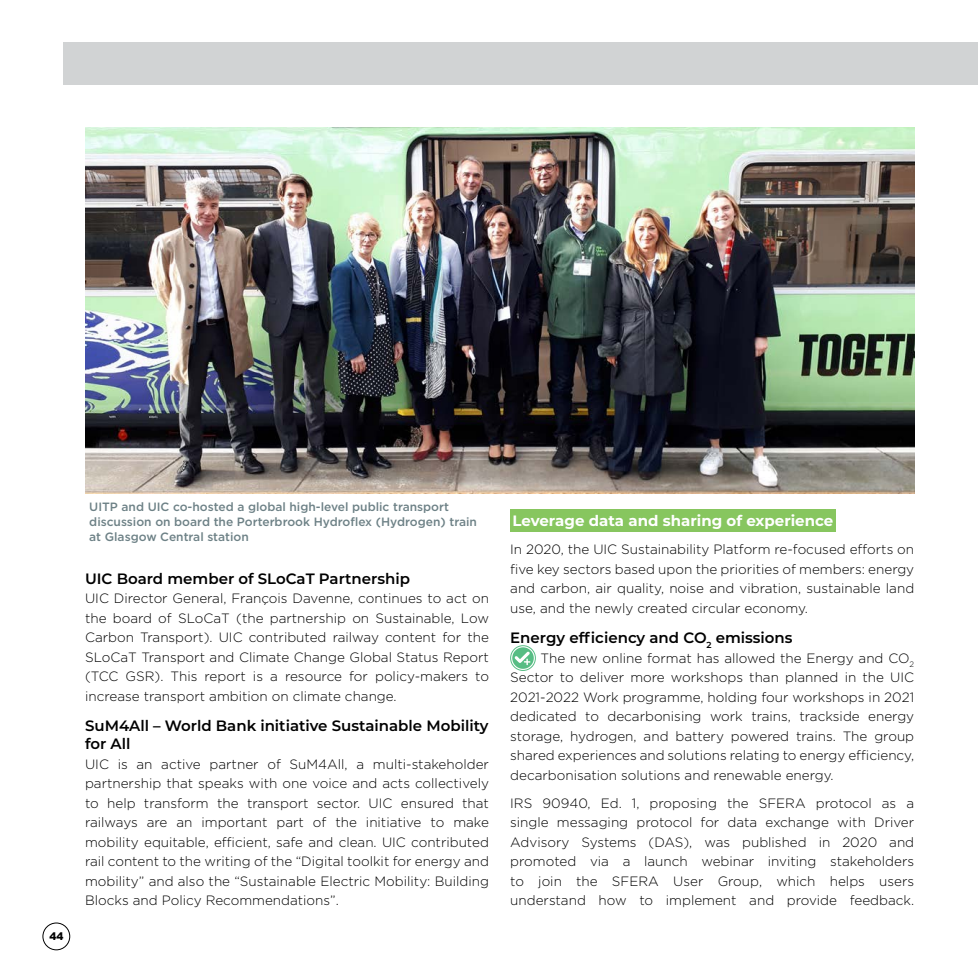
<style>
.page{position:relative;width:978px;height:978px;background:#fff}
.page>*{position:absolute;margin:0;border:0;box-sizing:border-box;transform-origin:0 0}
.Sous-titre{font:600 15px/18px "Montserrat";color:#000}
.Titre_3_carbon-free{font:700 15px "Montserrat";color:#fff}
.Texte_courant_esp__a{font:300 13.5px/19.5px "Gotham";color:#000;text-align:justify}
.Texte_courant{font:300 13.5px/19.5px "Gotham";color:#000;text-align:justify}
.Légende{font:500 12px/15px "Gotham";color:#6d8186}
.t1{font:900 10.5px "Arial";color:#000}
</style>
<div class="page">
<div style="left:64px;top:43px;width:914px;height:42px;background:#d1d3d4"></div>
<div style="left:43px;top:923px;width:27px;height:27px;border:1px solid #000;border-radius:50%"></div>
<div style="left:510px;top:510px;width:326px;height:22px;background:#87c65f"></div>
<div style="left:510px;top:645px;width:26px;height:26px;border:1px solid #57bd84;border-radius:50%"></div>
<svg style="left:512px;top:647px;width:22px;height:22px"></svg>
<svg style="left:515px;top:652px;width:15px;height:13px"></svg>
<img style="left:85px;top:128px;width:829px;height:365px">
<p class="t1" style="left:49px;top:929px;width:16px">44</p>
<p class="Légende" style="left:89px;top:499px;width:389px">UITP and UIC co-hosted a global high-level public transport discussion on board the Porterbrook Hydroflex (Hydrogen) train at Glasgow Central station</p>
<p class="Sous-titre" style="left:85px;top:569px;width:327px">UIC Board member of SLoCaT Partnership</p>
<p class="Texte_courant_esp__a" style="left:85px;top:588px;width:405px">UIC Director General, François Davenne, continues to act on the board of SLoCaT (the partnership on Sustainable, Low Carbon Transport). UIC contributed railway content for the SLoCaT Transport and Climate Change Global Status Report (TCC GSR). This report is a resource for policy-makers to increase transport ambition on climate change.</p>
<p class="Sous-titre" style="left:85px;top:716px;width:405px">SuM4All – World Bank initiative Sustainable Mobility for All</p>
<p class="Texte_courant_esp__a" style="left:85px;top:754px;width:405px">UIC is an active partner of SuM4All, a multi-stakeholder partnership that speaks with one voice and acts collectively to help transform the transport sector. UIC ensured that railways are an important part of the initiative to make mobility equitable, efficient, safe and clean. UIC contributed rail content to the writing of the “Digital toolkit for energy and mobility” and also the “Sustainable Electric Mobility: Building Blocks and Policy Recommendations”.</p>
<p class="Titre_3_carbon-free" style="left:512px;top:510px;width:323px">Leverage data and sharing of experience</p>
<p class="Texte_courant" style="left:510px;top:539px;width:405px">In 2020, the UIC Sustainability Platform re-focused efforts on five key sectors based upon the priorities of members: energy and carbon, air quality, noise and vibration, sustainable land use, and the newly created circular economy.</p>
<p class="Sous-titre" style="left:510px;top:628px;width:284px">Energy efficiency and CO<sub>2</sub> emissions</p>
<p class="Texte_courant_esp__a" style="left:510px;top:648px;width:405px;text-indent:30px">The new online format has allowed the Energy and CO<sub>2<br></sub>Sector to deliver more workshops than planned in the UIC 2021-2022 Work programme, holding four workshops in 2021 dedicated to decarbonising work trains, trackside energy storage, hydrogen, and battery powered trains. The group shared experiences and solutions relating to energy efficiency, decarbonisation solutions and renewable energy.</p>
<p class="Texte_courant" style="left:510px;top:793px;width:405px">IRS 90940, Ed. 1, proposing the SFERA protocol as a single messaging protocol for data exchange with Driver Advisory Systems (DAS), was published in 2020 and promoted via a launch webinar inviting stakeholders to join the SFERA User Group, which helps users understand how to implement and provide feedback.</p>
</div>
